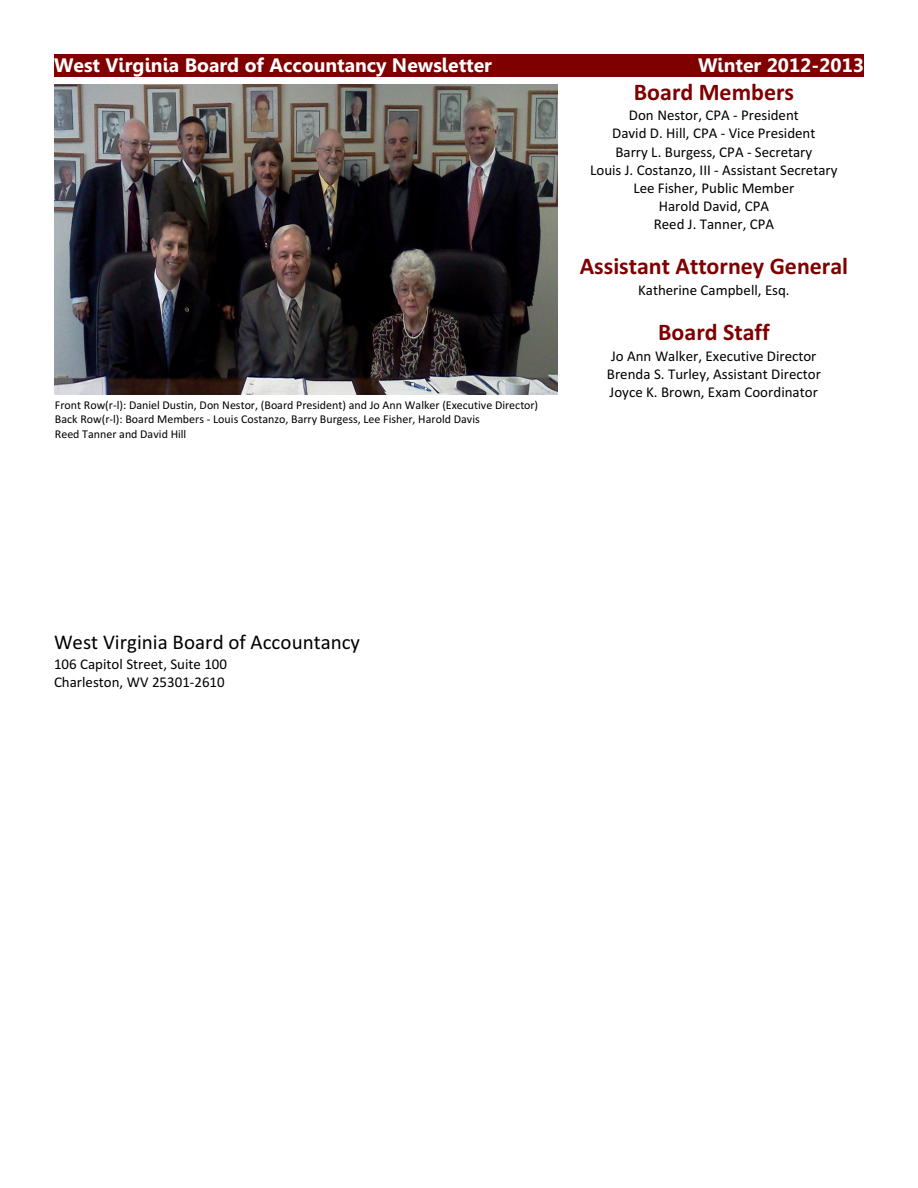
<style>
.page{position:relative;width:918px;height:1188px;background:#fff}
.page>*{position:absolute;margin:0;border:0;box-sizing:border-box;transform-origin:0 0}
.t1{font:700 24px "Calibri";color:#800000}
.t2{font:21px "Calibri";color:#000}
.t3{font:700 19.5px "Gisha";color:#fff}
.t4{font:15px/18.1px "Calibri";color:#000}
.t5{font:12px/14.7px "Calibri";color:#000}
</style>
<div class="page">
<div style="left:54px;top:54px;width:810px;height:22px;background:#800000"></div>
<img style="left:55px;top:84px;width:502px;height:311px">
<h3 class="t3" style="left:54px;top:57px;width:440px">West Virginia Board of Accountancy Newsletter</h3>
<h3 class="t3" style="left:698px;top:57px;width:167px">Winter 2012-2013</h3>
<h1 class="t1" style="left:634px;top:82px;width:162px">Board Members</h1>
<p class="t4" style="left:590px;top:107px;width:249px;text-align:center">Don Nestor, CPA - President<br>David D. Hill, CPA - Vice President<br>Barry L. Burgess, CPA - Secretary<br>Louis J. Costanzo, III - Assistant Secretary<br>Lee Fisher, Public Member<br>Harold David, CPA<br>Reed J. Tanner, CPA</p>
<h1 class="t1" style="left:580px;top:256px;width:270px">Assistant Attorney General</h1>
<p class="t4" style="left:638px;top:282px;width:153px">Katherine Campbell, Esq.</p>
<h1 class="t1" style="left:658px;top:322px;width:113px">Board Staff</h1>
<p class="t4" style="left:607px;top:348px;width:215px">Jo Ann Walker, Executive Director<br>Brenda S. Turley, Assistant Director<br>Joyce K. Brown, Exam Coordinator</p>
<p class="t5" style="left:55px;top:398px;width:485px">Front Row(r-l): Daniel Dustin, Don Nestor, (Board President) and Jo Ann Walker (Executive Director)<br>Back Row(r-l): Board Members - Louis Costanzo, Barry Burgess, Lee Fisher, Harold Davis<br>Reed Tanner and David Hill</p>
<h2 class="t2" style="left:54px;top:634px;width:308px">West Virginia Board of Accountancy</h2>
<p class="t4" style="left:54px;top:656px;width:175px">106 Capitol Street, Suite 100<br>Charleston, WV 25301-2610</p>
</div>
